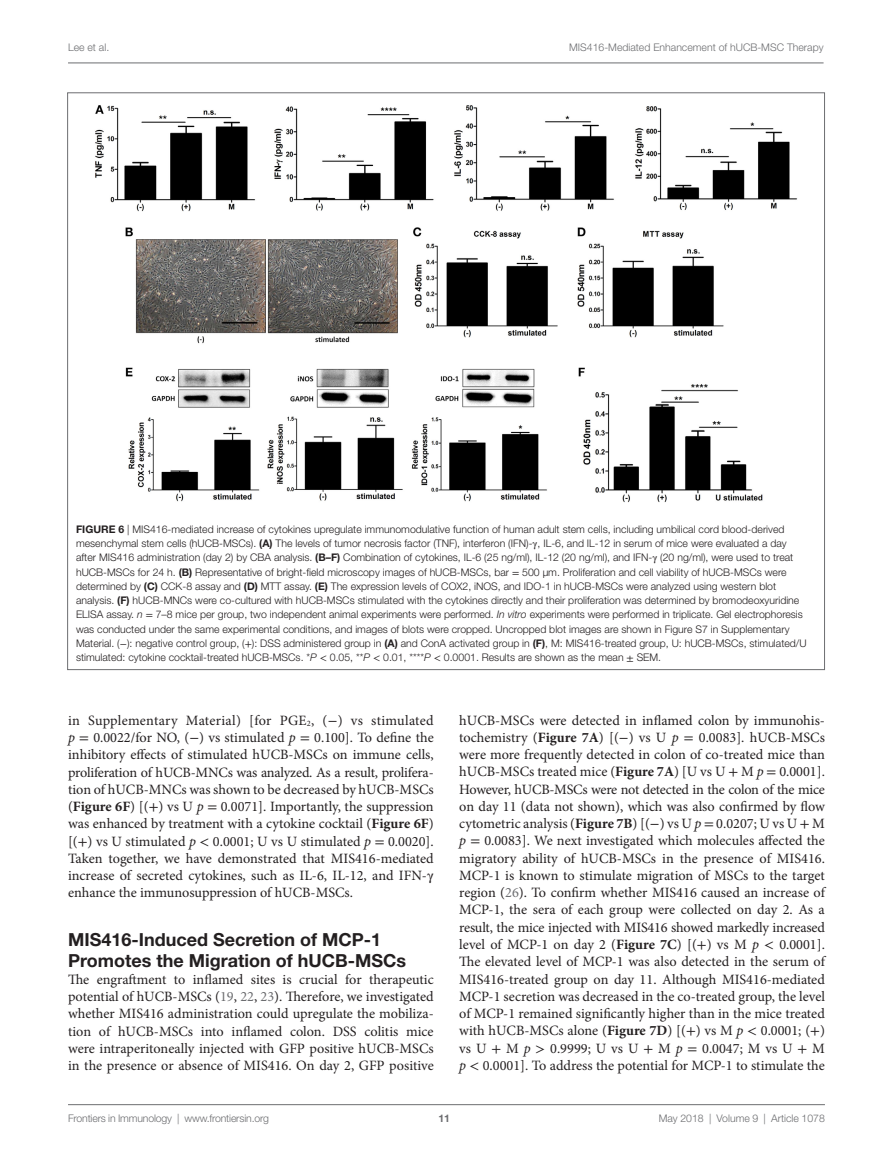
<style>
.page{position:relative;width:893px;height:1170px;background:#fff}
.page>*{position:absolute;margin:0;border:0;box-sizing:border-box;transform-origin:0 0}
.t1{font:700 18px/21px "Helvetica Neue LT Std";color:#231f20}
.t2{font:14.25px/17.2px "Minion Pro";color:#231f20;text-align:justify}
.t3{font:300 10.5px/14.2px "Helvetica Neue LT Std";color:#231f20}
.t4{font:300 10.5px "Helvetica Neue LT Std";color:#6c6d70}
.t5{font:700 10.5px "Helvetica Neue LT Std";color:#6c6d70}
.s1{font-weight:700}
.s2{font-family:"STIX General";font-weight:400}
.s3{font-style:italic}
.s4{font-family:"STIX General"}
.s5{color:#6c6d70}
</style>
<div class="page">
<img style="left:95px;top:105px;width:702px;height:398px">
<hr style="left:68px;top:1104px;width:757px;height:1px;background:#6c6d70">
<hr style="left:68px;top:63px;width:755px;height:1px;background:#6c6d70">
<p class="t4" style="left:68px;top:41px;width:43px">Lee et al.</p>
<p class="t4" style="left:569px;top:41px;width:256px">MIS416-Mediated Enhancement of hUCB-MSC Therapy</p>
<p class="t3" style="left:76px;top:521px;width:732px"><span class="s1">FIG URE 6</span> | MIS416-mediated increase of cytokines upregulate immunomodulative function of human adult stem cells, including umbilical cord blood-derived mesenchymal stem cells (hUCB-MSCs). <span class="s1">(A)</span> The levels of tumor necrosis factor (TNF), interferon (IFN)-<span class="s2">γ</span>, IL-6, and IL-12 in serum of mice were evaluated a day after MIS416 administration (day 2) by CBA analysis. <span class="s1">(B–F)</span> Combination of cytokines, IL-6 (25 ng/ml), IL-12 (20 ng/ml), and IFN-<span class="s2">γ</span> (20 ng/ml), were used to treat hUCB-MSCs for 24 h. <span class="s1">(B)</span> Representative of bright-field microscopy images of hUCB-MSCs, bar <span class="s2">=</span> 500 µm. Proliferation and cell viability of hUCB-MSCs were determined by <span class="s1">(C)</span> CCK-8 assay and <span class="s1">(D)</span> MTT assay. <span class="s1">(E)</span> The expression levels of COX2, iNOS, and IDO-1 in hUCB-MSCs were analyzed using western blot analysis. <span class="s1">(F)</span> hUCB-MNCs were co-cultured with hUCB-MSCs stimulated with the cytokines directly and their proliferation was determined by bromodeoxyuridine ELISA assay. <span class="s3">n</span> <span class="s2">=</span> 7–8 mice per group, two independent animal experiments were performed. <span class="s3">In vitro</span> experiments were performed in triplicate. Gel electrophoresis was conducted under the same experimental conditions, and images of blots were cropped. Uncropped blot images are shown in Figure S7 in Supplementary Material. (<span class="s2">−</span>): negative control group, (<span class="s2">+</span>): DSS administered group in <span class="s1">(A)</span> and ConA activated group in <span class="s1">(F)</span>, M: MIS416-treated group, U: hUCB-MSCs, stimulated/U stimulated: cytokine cocktail-treated hUCB-MSCs. *<span class="s3">P</span> <span class="s2">&lt;</span> 0.05, **<span class="s3">P</span> <span class="s2">&lt;</span> 0.01, ****<span class="s3">P</span> <span class="s2">&lt;</span> 0.0001. Results are shown as the mean <span class="s2">±</span> SEM.</p>
<p class="t2" style="left:68px;top:711px;width:367px">in Supplementary Material) [for PGE<sub>2</sub>, (<span class="s4">−</span>) vs stimulated <span class="s3">p</span> <span class="s4">=</span> 0.0022/for NO, (<span class="s4">−</span>) vs stimulated <span class="s3">p</span> <span class="s4">=</span> 0.100]. To define the inhibitory effects of stimulated hUCB-MSCs on immune cells, proliferation of hUCB-MNCs was analyzed. As a result, prolifera&shy;tion of hUCB-MNCs was shown to be decreased by hUCB-MSCs (<span class="s1">Figure 6F</span>) [(<span class="s4">+</span>) vs U <span class="s3">p</span> <span class="s4">=</span> 0.0071]. Importantly, the suppression was enhanced by treatment with a cytokine cocktail (<span class="s1">Figure 6F</span>) [(<span class="s4">+</span>) vs U stimulated <span class="s3">p</span> <span class="s4">&lt;</span> 0.0001; U vs U stimulated <span class="s3">p</span> <span class="s4">=</span> 0.0020].<br>Taken together, we have demonstrated that MIS416-mediated increase of secreted cytokines, such as IL-6, IL-12, and IFN-<span class="s4">γ </span>enhance the immunosuppression of hUCB-MSCs.</p>
<p class="t1" style="left:68px;top:928px;width:339px">MIS416-Induced Secretion of MCP-1<br>Promotes the Migration of hUCB-MSCs</p>
<p class="t2" style="left:68px;top:970px;width:367px">The engraftment to inflamed sites is crucial for therapeutic potential of hUCB-MSCs (<span class="s5">19</span>, <span class="s5">22</span>, <span class="s5">23</span>). Therefore, we investigated whether MIS416 administration could upregulate the mobiliza&shy;tion of hUCB-MSCs into inflamed colon. DSS colitis mice were intraperitoneally injected with GFP positive hUCB-MSCs in the presence or absence of MIS416. On day 2, GFP positive</p>
<p class="t2" style="left:459px;top:711px;width:367px">hUCB-MSCs were detected in inflamed colon by immunohis&shy;tochemistry (<span class="s1">Figure 7A</span>) [(<span class="s4">−</span>) vs U <span class="s3">p</span> <span class="s4">=</span> 0.0083]. hUCB-MSCs were more frequently detected in colon of co-treated mice than hUCB-MSCs treated mice (<span class="s1">Figure 7A</span>) [U vs U <span class="s4">+</span> M <span class="s3">p</span> <span class="s4">=</span> 0.0001].<br>However, hUCB-MSCs were not detected in the colon of the mice on day 11 (data not shown), which was also confirmed by flow cytometric analysis (<span class="s1">Figure 7B</span>) [(<span class="s4">−</span>) vs U <span class="s3">p</span> <span class="s4">=</span> 0.0207; U vs U <span class="s4">+</span> M <span class="s3">p</span> <span class="s4">=</span> 0.0083]. We next investigated which molecules affected the migratory ability of hUCB-MSCs in the presence of MIS416.<br>MCP-1 is known to stimulate migration of MSCs to the target region (<span class="s5">26</span>). To confirm whether MIS416 caused an increase of MCP-1, the sera of each group were collected on day 2. As a result, the mice injected with MIS416 showed markedly increased level of MCP-1 on day 2 (<span class="s1">Figure 7C</span>) [(<span class="s4">+</span>) vs M <span class="s3">p</span> <span class="s4">&lt;</span> 0.0001].<br>The elevated level of MCP-1 was also detected in the serum of MIS416-treated group on day 11. Although MIS416-mediated MCP-1 secretion was decreased in the co-treated group, the level of MCP-1 remained significantly higher than in the mice treated with hUCB-MSCs alone (<span class="s1">Figure 7D</span>) [(<span class="s4">+</span>) vs M <span class="s3">p</span> <span class="s4">&lt;</span> 0.0001; (<span class="s4">+</span>) vs U <span class="s4">+</span> M <span class="s3">p</span> <span class="s4">&gt;</span> 0.9999; U vs U <span class="s4">+</span> M <span class="s3">p</span> <span class="s4">=</span> 0.0047; M vs U <span class="s4">+</span> M <span class="s3">p</span> <span class="s4">&lt;</span> 0.0001]. To address the potential for MCP-1 to stimulate the</p>
<p class="t4" style="left:68px;top:1111px;width:203px">Frontiers in Immunology | www.frontiersin.org</p>
<p class="t4" style="left:659px;top:1111px;width:168px">May 2018 | Volume 9 | Article 1078</p>
<p class="t5" style="left:439px;top:1111px;width:13px">11</p>
</div>
